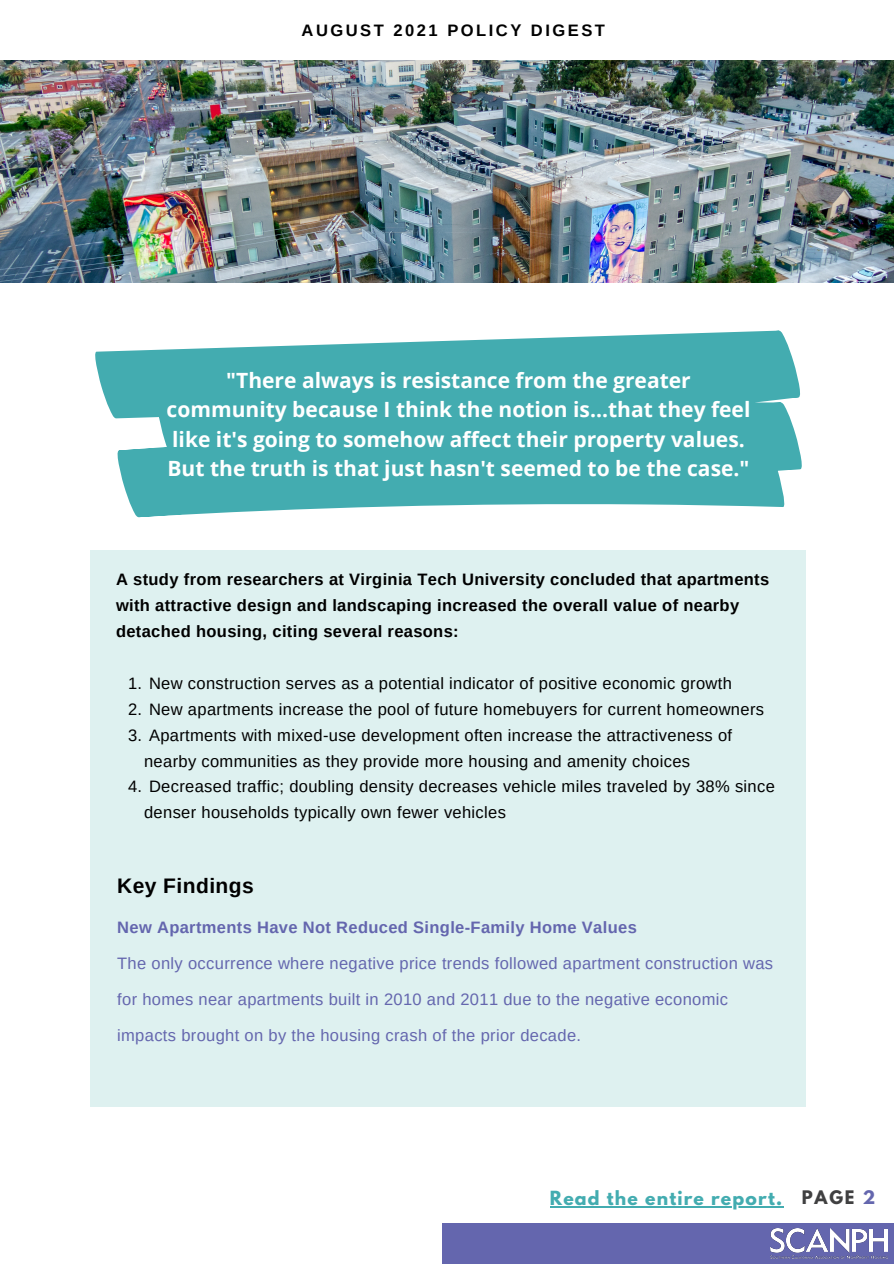
<style>
.page{position:relative;width:894px;height:1264px;background:#fff}
.page>*{position:absolute;margin:0;border:0;box-sizing:border-box;transform-origin:0 0}
.t1{font:700 21px/29.4px "Open Sans";color:#fff;text-align:center}
.t2{font:700 21px "Arimo";letter-spacing:.02em;color:#000}
.t3{font:700 17.25px "League Spartan";letter-spacing:.07em;color:#43acb0}
.t4{font:16.5px/26px "Arimo";letter-spacing:.02em;color:#000}
.t5{font:16.5px/36px "Arimo";letter-spacing:.02em;color:#6466ae}
.t6{font:700 16.5px/26px "Arimo";letter-spacing:.02em;color:#000}
.t7{font:700 16.5px "Arimo";letter-spacing:.02em;color:#6466ae}
.t8{font:700 16.5px "Arimo";letter-spacing:.15em;color:#000}
.t9{font:700 16.5px "League Spartan";color:#404041}
.s1{color:#6466ae}
</style>
<div class="page">
<div style="left:91px;top:550px;width:715px;height:556px;background:#def1f0"></div>
<svg style="left:95px;top:330px;width:707px;height:187px;fill:#43acb0"></svg>
<img style="left:0;top:61px;width:893px;height:221px">
<div style="left:441px;top:1222px;width:452px;height:41px;background:#6466ae"></div>
<img style="left:770px;top:1228px;width:117px;height:30px">
<hr style="left:549px;top:1205px;width:234px;height:2px;background:#43acb0">
<p class="t8" style="left:301px;top:21px;width:305px">AUGUST 2021 POLICY DIGEST</p>
<p class="t1" style="left:166px;top:365px;width:585px">"There always is resistance from the greater community because I think the notion is...that they feel like it's going to somehow affect their property values.<br>But the truth is that just hasn't seemed to be the case."</p>
<p class="t6" style="left:116px;top:566px;width:654px">A study from researchers at Virginia Tech University concluded that apartments with attractive design and landscaping increased the overall value of nearby detached housing, citing several reasons:</p>
<p class="t4" style="left:128px;top:670px;width:605px">1. New construction serves as a potential indicator of positive economic growth</p>
<p class="t4" style="left:128px;top:696px;width:637px">2. New apartments increase the pool of future homebuyers for current homeowners</p>
<p class="t4" style="left:144px;top:722px;width:589px;text-indent:-16px">3. Apartments with mixed-use development often increase the attractiveness of nearby communities as they provide more housing and amenity choices</p>
<p class="t4" style="left:144px;top:773px;width:632px;text-indent:-16px">4. Decreased traffic; doubling density decreases vehicle miles traveled by 38% since denser households typically own fewer vehicles</p>
<p class="t2" style="left:117px;top:874px;width:138px">Key Findings</p>
<p class="t7" style="left:117px;top:917px;width:521px">New Apartments Have Not Reduced Single-Family Home Values</p>
<p class="t5" style="left:117px;top:945px;width:657px">The only occurrence where negative price trends followed apartment construction was for homes near apartments built in 2010 and 2011 due to the negative economic impacts brought on by the housing crash of the prior decade.</p>
<p class="t3" style="left:549px;top:1189px;width:234px">Read the entire report.</p>
<p class="t9" style="left:801px;top:1189px;width:75px">PAGE <span class="s1">2</span></p>
</div>
